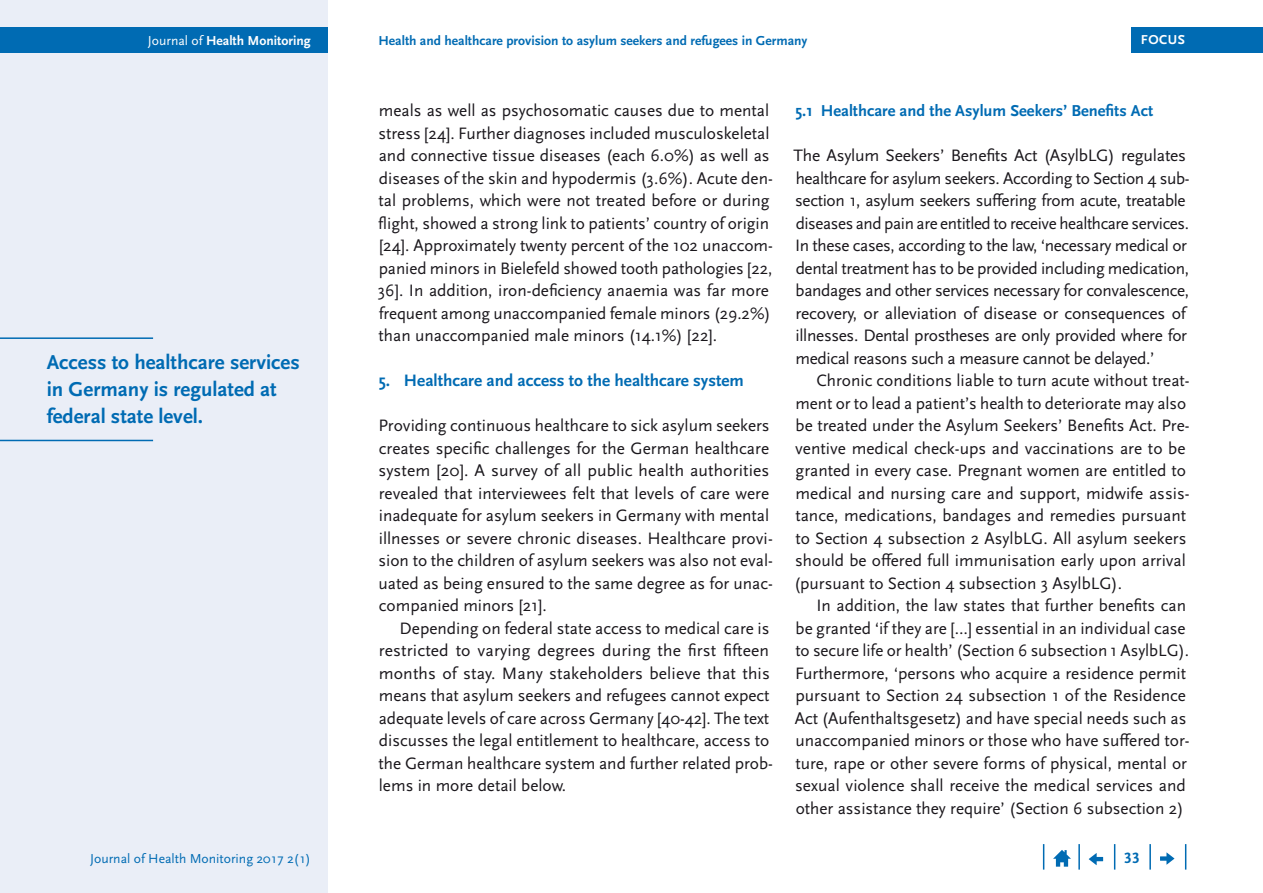
<style>
.page{position:relative;width:1263px;height:893px;background:#fff}
.page>*{position:absolute;margin:0;border:0;box-sizing:border-box;transform-origin:0 0}
.t1{font:700 21px/27px "Scala Sans Pro";color:#006bb3}
.Copy_Einzug{font:17.25px/22.5px "Scala Sans Pro";color:#1a171c}
.Copy{font:17.25px/22.5px "Scala Sans Pro";letter-spacing:-.01em;color:#1a171c}
.t2{font:700 17.25px "Scala Sans Pro";color:#006bb3}
.t3{font:700 16.5px "Scala Sans Pro";color:#006bb3}
.t4{font:700 15.75px "Scala Sans Pro";color:#006bb3}
.t5{font:700 13.65px "Scala Sans Pro";color:#006bb3}
.t6{font:13.65px "Scala Sans Pro";color:#006bb3}
.t7{font:700 13.65px "Scala Sans Pro";color:#fff}
.t8{font:700 13.5px "Scala Sans Pro";letter-spacing:.04em;color:#fff}
.s1{font-weight:400}
</style>
<div class="page">
<div style="left:1131px;top:28px;width:132px;height:25px;background:#006bb3"></div>
<div style="left:0;top:0;width:327px;height:893px;background:#eaeef7"></div>
<div style="left:0;top:28px;width:327px;height:25px;background:#006bb3"></div>
<hr style="left:0;top:337px;width:153px;height:2px;background:#006bb3">
<hr style="left:0;top:440px;width:153px;height:1px;background:#006bb3">
<svg style="left:1185px;top:844px;width:1px;height:26px"></svg>
<hr style="left:1149px;top:844px;width:2px;height:26px;background:#006bb3">
<svg style="left:1114px;top:844px;width:1px;height:26px"></svg>
<hr style="left:1078px;top:844px;width:2px;height:26px;background:#006bb3">
<svg style="left:1043px;top:844px;width:1px;height:26px"></svg>
<svg style="left:1053px;top:850px;width:18px;height:17px"></svg>
<svg style="left:1089px;top:853px;width:14px;height:12px"></svg>
<svg style="left:1160px;top:852px;width:14px;height:13px"></svg>
<p class="t7" style="left:148px;top:33px;width:164px"><span class="s1">Journal of</span> Health Monitoring</p>
<p class="t5" style="left:378px;top:33px;width:430px">Health and healthcare provision to asylum seekers and refugees in Germany</p>
<p class="t8" style="left:1141px;top:32px;width:46px">FOCUS</p>
<p class="t1" style="left:47px;top:348px;width:255px">Access to healthcare services in Germany is regulated at federal state level.</p>
<p class="t6" style="left:90px;top:850px;width:222px">Journal of Health Monitoring 2017 2(1)</p>
<p class="Copy_Einzug" style="left:378px;top:99px;width:396px">meals as well as psychosomatic causes due to mental stress [24]. Further diagnoses included musculoskeletal and connective tissue diseases (each 6.0%) as well as diseases of the skin and hypodermis (3.6%). Acute den&shy;tal problems, which were not treated before or during flight, showed a strong link to patients’ country of origin [24]. Approximately twenty percent of the 102 unaccom&shy;panied minors in Bielefeld showed tooth pathologies [22, 36]. In addition, iron-deficiency anaemia was far more frequent among unaccompanied female minors (29.2%) than unaccompanied male minors (14.1%) [22].</p>
<h1 class="t2" style="left:379px;top:370px;width:367px">5. Healthcare and access to the healthcare system</h1>
<p class="Copy" style="left:378px;top:414px;width:396px">Providing continuous healthcare to sick asylum seekers creates specific challenges for the German healthcare system [20]. A survey of all public health authorities revealed that interviewees felt that levels of care were inadequate for asylum seekers in Germany with mental illnesses or severe chronic diseases. Healthcare provi&shy;sion to the children of asylum seekers was also not eval&shy;uated as being ensured to the same degree as for unac&shy;companied minors [21].</p>
<p class="Copy_Einzug" style="left:379px;top:617px;width:396px;text-indent:21px">Depending on federal state access to medical care is restricted to varying degrees during the first fifteen months of stay. Many stakeholders believe that this means that asylum seekers and refugees cannot expect adequate levels of care across Germany [40-42]. The text discusses the legal entitlement to healthcare, access to the German healthcare system and further related prob&shy;lems in more detail below.</p>
<h2 class="t3" style="left:795px;top:101px;width:359px">5.1 Healthcare and the Asylum Seekers’ Benefits Act</h2>
<p class="Copy" style="left:793px;top:144px;width:398px">The Asylum Seekers’ Benefits Act (AsylbLG) regulates healthcare for asylum seekers. According to Section 4 sub&shy;section 1, asylum seekers suffering from acute, treatable diseases and pain are entitled to receive healthcare services.<br>In these cases, according to the law, ‘necessary medical or dental treatment has to be provided including medication, bandages and other services necessary for convalescence, recovery, or alleviation of disease or consequences of illnesses. Dental prostheses are only provided where for medical reasons such a measure cannot be delayed.’</p>
<p class="Copy_Einzug" style="left:794px;top:369px;width:397px;text-indent:22px">Chronic conditions liable to turn acute without treat&shy;ment or to lead a patient’s health to deteriorate may also be treated under the Asylum Seekers’ Benefits Act. Pre&shy;ventive medical check-ups and vaccinations are to be granted in every case. Pregnant women are entitled to medical and nursing care and support, midwife assis&shy;tance, medications, bandages and remedies pursuant to Section 4 subsection 2 AsylbLG. All asylum seekers should be offered full immunisation early upon arrival (pursuant to Section 4 subsection 3 AsylbLG).</p>
<p class="Copy_Einzug" style="left:795px;top:594px;width:396px;text-indent:21px">In addition, the law states that further benefits can be granted ‘if they are […] essential in an individual case to secure life or health’ (Section 6 subsection 1 AsylbLG).<br>Furthermore, ‘persons who acquire a residence permit pursuant to Section 24 subsection 1 of the Residence Act (Aufenthaltsgesetz) and have special needs such as unaccompanied minors or those who have suffered tor&shy;ture, rape or other severe forms of physical, mental or sexual violence shall receive the medical services and other assistance they require’ (Section 6 subsection 2)</p>
<p class="t4" style="left:1124px;top:849px;width:17px">33</p>
</div>
